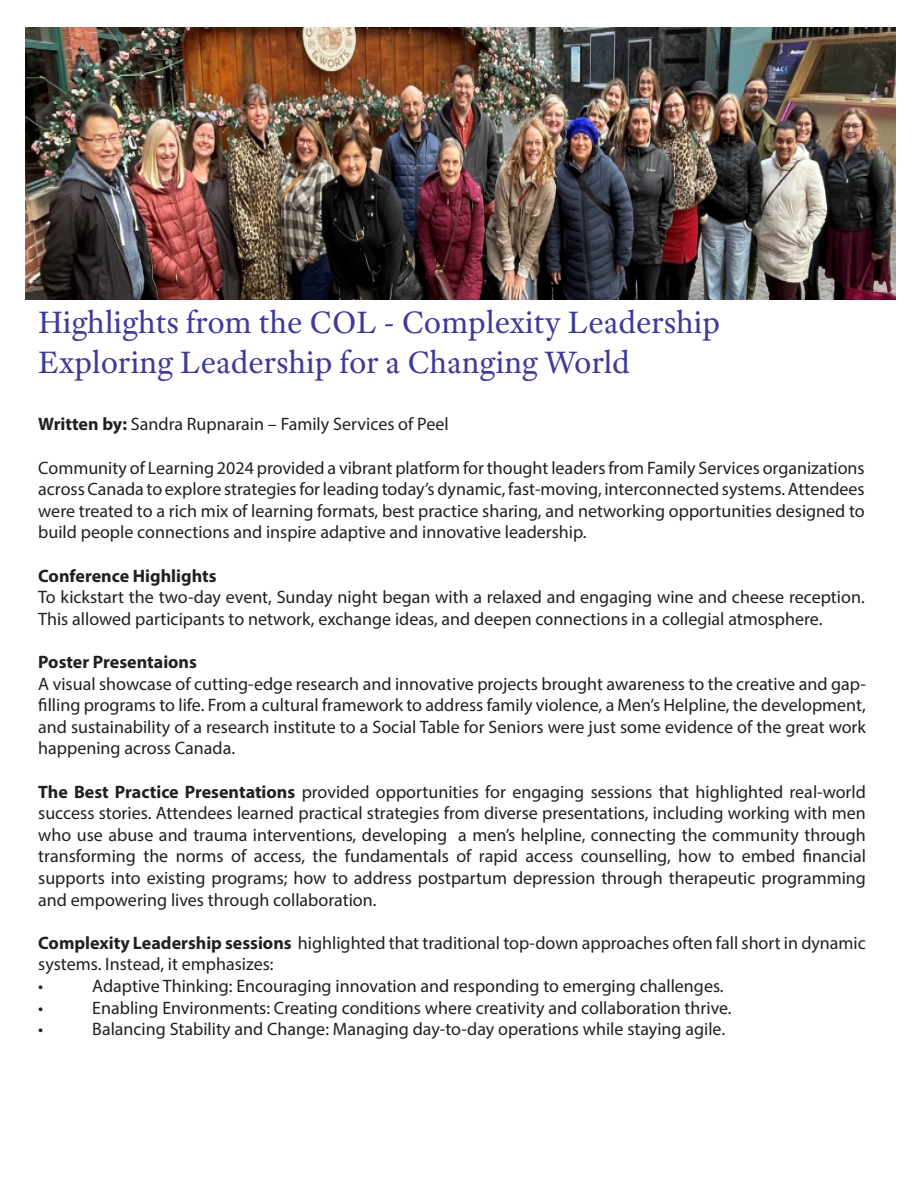
<style>
.page{position:relative;width:918px;height:1188px;background:#fff}
.page>*{position:absolute;margin:0;border:0;box-sizing:border-box;transform-origin:0 0}
.t1{font:33px "Adobe Text Pro";color:#3d3a9a}
.t2{font:18px/21.6px "Myriad Pro";color:#231f20;text-align:justify}
.t3{font:700 18px "Myriad Pro";color:#231f20}
.s1{font-weight:700}
</style>
<div class="page">
<img style="left:26px;top:27px;width:869px;height:273px">
<p class="t1" style="left:38px;top:302px;width:683px">Highlights from the COL - Complexity Leadership</p>
<p class="t1" style="left:38px;top:341px;width:593px">Exploring Leadership for a Changing World</p>
<p class="t2" style="left:38px;top:413px;width:412px"><span class="s1">Written by:</span> Sandra Rupnarain – Family Services of Peel</p>
<p class="t2" style="left:38px;top:456px;width:828px">Community of Learning 2024 provided a vibrant platform for thought leaders from Family Services organizations across Canada to explore strategies for leading today’s dynamic, fast-moving, interconnected systems. Attendees were treated to a rich mix of learning formats, best practice sharing, and networking opportunities designed to build people connections and inspire adaptive and innovative leadership.</p>
<p class="t3" style="left:38px;top:564px;width:180px">Conference Highlights</p>
<p class="t2" style="left:38px;top:586px;width:828px">To kickstart the two-day event, Sunday night began with a relaxed and engaging wine and cheese reception.<br>This allowed participants to network, exchange ideas, and deepen connections in a collegial atmosphere.</p>
<p class="t3" style="left:38px;top:650px;width:160px">Poster Presentaions</p>
<p class="t2" style="left:38px;top:672px;width:829px">A visual showcase of cutting-edge research and innovative projects brought awareness to the creative and gap&shy;filling programs to life. From a cultural framework to address family violence, a Men’s Helpline, the development, and sustainability of a research institute to a Social Table for Seniors were just some evidence of the great work happening across Canada.</p>
<p class="t2" style="left:38px;top:780px;width:829px"><span class="s1">The Best Practice Presentations</span> provided opportunities for engaging sessions that highlighted real-world success stories. Attendees learned practical strategies from diverse presentations, including working with men who use abuse and trauma interventions, developing a men’s helpline, connecting the community through transforming the norms of access, the fundamentals of rapid access counselling, how to embed financial supports into existing programs; how to address postpartum depression through therapeutic programming and empowering lives through collaboration.</p>
<p class="t2" style="left:38px;top:932px;width:829px"><span class="s1">Complexity Leadership sessions</span> highlighted that traditional top-down approaches often fall short in dynamic systems. Instead, it emphasizes:</p>
<p class="t2" style="left:38px;top:975px;width:7px">•</p>
<p class="t2" style="left:92px;top:975px;width:633px">Adaptive Thinking: Encouraging innovation and responding to emerging challenges.</p>
<p class="t2" style="left:38px;top:996px;width:7px">•</p>
<p class="t2" style="left:92px;top:996px;width:641px">Enabling Environments: Creating conditions where creativity and collaboration thrive.</p>
<p class="t2" style="left:38px;top:1018px;width:7px">•</p>
<p class="t2" style="left:92px;top:1018px;width:634px">Balancing Stability and Change: Managing day-to-day operations while staying agile.</p>
</div>
